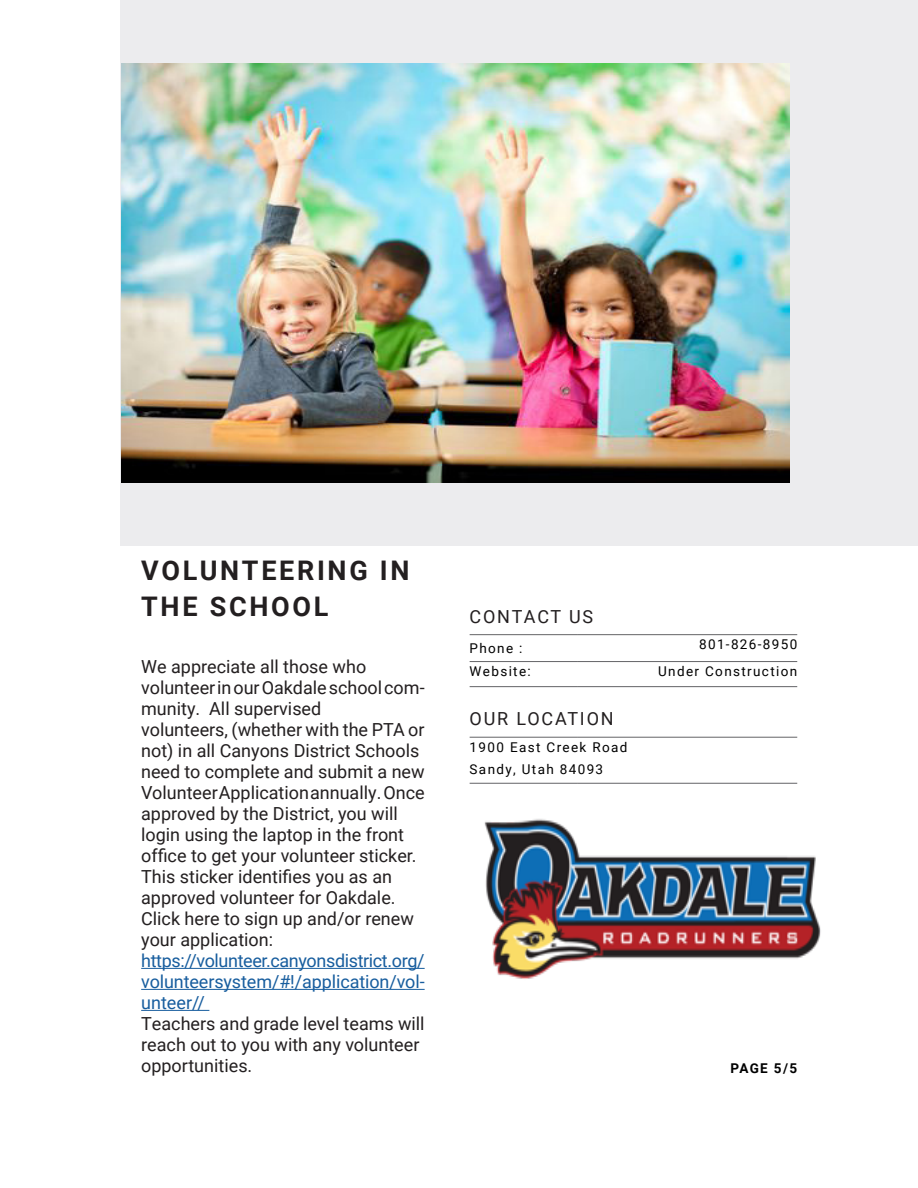
<style>
.page{position:relative;width:918px;height:1188px;background:#fff}
.page>*{position:absolute;margin:0;border:0;box-sizing:border-box;transform-origin:0 0}
.Heading_1_-_left{font:700 27px/36px "Roboto";letter-spacing:.1em;color:#231f20}
.Body_text_1_-_left{font:18px/21px "Roboto";color:#231f20}
.Body_text_1_-_left-2{font:18px/21px "Roboto";letter-spacing:-.005em;color:#175d9e;text-align:justify}
.Heading_2_-_left{font:18px "Roboto";letter-spacing:.1em;color:#231f20}
.Heading_3_-_left{font:13.5px "Roboto";letter-spacing:.1em;color:#000}
.Heading_3_-_right{font:13.5px "Roboto";letter-spacing:.1em;color:#000}
.Heading_3_-_right-2{font:700 13.5px "Roboto";color:#000}
</style>
<div class="page">
<div style="left:121px;top:0;width:797px;height:545px;background:#ececee"></div>
<img style="left:122px;top:64px;width:667px;height:419px">
<img style="left:484px;top:819px;width:337px;height:160px">
<hr style="left:470px;top:634px;width:108px;height:1px;background:#636366">
<hr style="left:578px;top:634px;width:219px;height:1px;background:#636366">
<hr style="left:470px;top:661px;width:108px;height:1px;background:#636366">
<hr style="left:578px;top:661px;width:219px;height:1px;background:#636366">
<hr style="left:470px;top:686px;width:108px;height:1px;background:#636366">
<hr style="left:578px;top:686px;width:219px;height:1px;background:#636366">
<hr style="left:470px;top:737px;width:108px;height:1px;background:#636366">
<hr style="left:578px;top:737px;width:219px;height:1px;background:#636366">
<hr style="left:470px;top:783px;width:108px;height:1px;background:#636366">
<hr style="left:578px;top:783px;width:219px;height:1px;background:#636366">
<hr style="left:141px;top:968px;width:284px;height:1px;background:#175d9e">
<hr style="left:141px;top:989px;width:284px;height:1px;background:#175d9e">
<hr style="left:141px;top:1010px;width:68px;height:1px;background:#175d9e">
<p class="Heading_1_-_left" style="left:141px;top:552px;width:270px">VOLUNTEERING IN<br>THE SCHOOL</p>
<p class="Body_text_1_-_left" style="left:141px;top:656px;width:227px">We appreciate all those who</p>
<p class="Body_text_1_-_left" style="left:141px;top:677px;width:285px">volunteer in our Oakdale school com&shy;munity. All supervised</p>
<p class="Body_text_1_-_left" style="left:141px;top:719px;width:285px">volunteers, (whether with the PTA or not) in all Canyons District Schools need to complete and submit a new Volunteer Application annually. Once approved by the District, you will</p>
<p class="Body_text_1_-_left" style="left:141px;top:824px;width:264px">login using the laptop in the front</p>
<p class="Body_text_1_-_left" style="left:141px;top:845px;width:277px">office to get your volunteer sticker.<br>This sticker identifies you as an</p>
<p class="Body_text_1_-_left" style="left:141px;top:887px;width:274px">approved volunteer for Oakdale.<br>Click here to sign up and/or renew your application:</p>
<p class="Body_text_1_-_left-2" style="left:141px;top:950px;width:285px">https://volunteer.canyonsdistrict.org/ volunteersystem/#!/application/vol&shy;unteer//</p>
<p class="Body_text_1_-_left" style="left:141px;top:1013px;width:285px">Teachers and grade level teams will reach out to you with any volunteer opportunities.</p>
<p class="Heading_2_-_left" style="left:470px;top:604px;width:125px">CONTACT US</p>
<p class="Heading_3_-_left" style="left:470px;top:639px;width:54px">Phone :</p>
<p class="Heading_3_-_right" style="left:699px;top:635px;width:100px">801-826-8950</p>
<p class="Heading_3_-_left" style="left:470px;top:662px;width:63px">Website:</p>
<p class="Heading_3_-_right" style="left:658px;top:662px;width:141px">Under Construction</p>
<p class="Heading_2_-_left" style="left:470px;top:706px;width:146px">OUR LOCATION</p>
<p class="Heading_3_-_left" style="left:470px;top:737px;width:159px">1900 East Creek Road</p>
<p class="Heading_3_-_left" style="left:470px;top:760px;width:135px">Sandy, Utah 84093</p>
<p class="Heading_3_-_right-2" style="left:730px;top:1058px;width:68px">PAGE 5/5</p>
</div>
